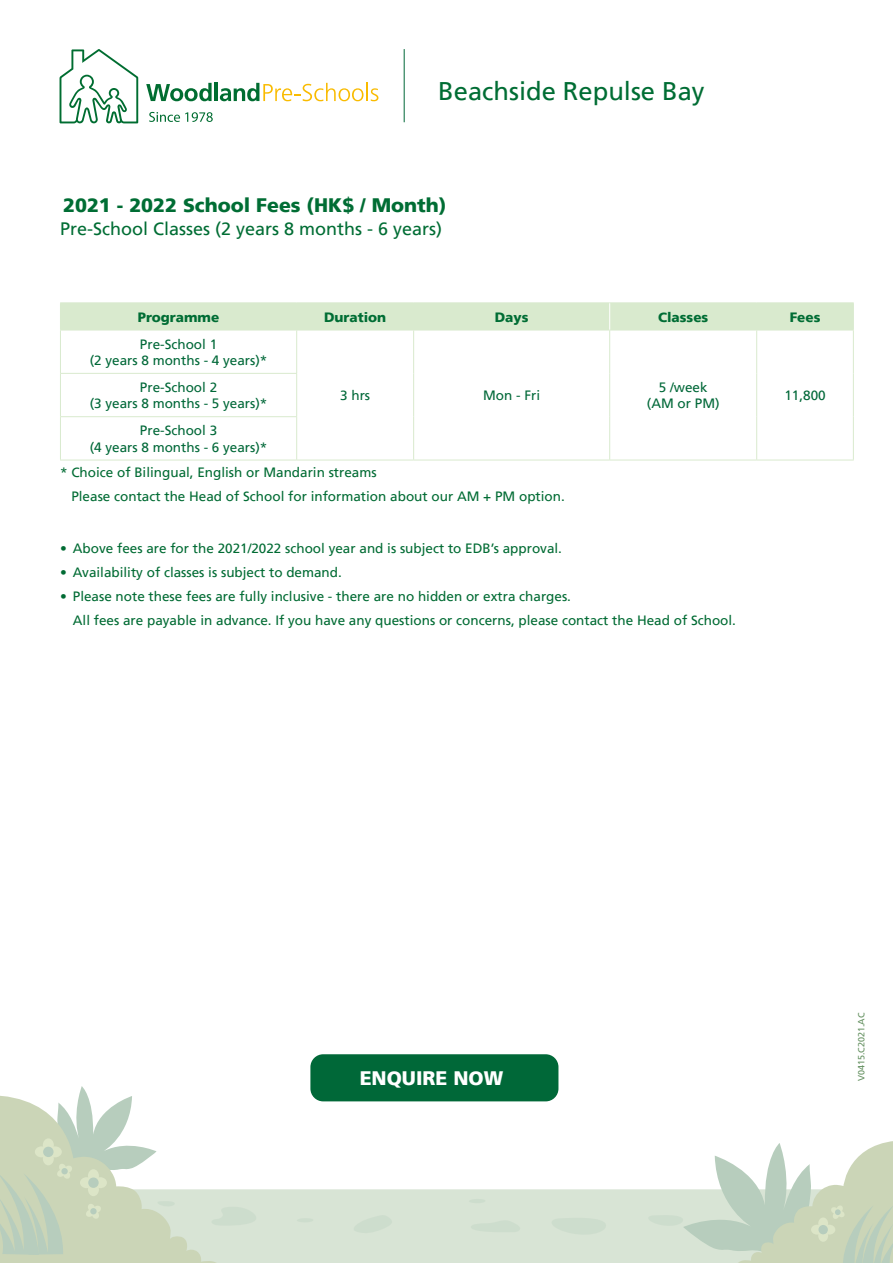
<style>
.page{position:relative;width:893px;height:1263px;background:#fff}
.page>*{position:absolute;margin:0;border:0;box-sizing:border-box;transform-origin:0 0}
.t1{font:25.5px "Frutiger LT";color:#006d34}
.t2{font:900 19.5px "Frutiger LT";color:#006d34}
.t3{font:900 19.5px "Frutiger LT";color:#fff}
.t4{font:18px "Frutiger LT";color:#006d34}
.t5{font:13.5px/24px "Frutiger LT";color:#006b33}
.t6{font:13.5px/16.2px "Frutiger LT";color:#006838;text-align:center}
.t7{font:900 13.5px "Frutiger LT";color:#006d34}
.t8{font:9px "Frutiger LT";color:#628f5e}
</style>
<div class="page">
<div style="left:256px;top:1189px;width:392px;height:74px;background:#d8e4d5"></div>
<svg style="left:297px;top:1218px;width:16px;height:4px"></svg>
<svg style="left:469px;top:1199px;width:16px;height:4px"></svg>
<svg style="left:648px;top:1141px;width:245px;height:122px"></svg>
<svg style="left:551px;top:1218px;width:55px;height:17px"></svg>
<svg style="left:471px;top:1220px;width:49px;height:12px"></svg>
<svg style="left:354px;top:1215px;width:38px;height:18px"></svg>
<svg style="left:0;top:1086px;width:256px;height:177px"></svg>
<hr style="left:404px;top:49px;width:1px;height:73px;background:#006838">
<svg style="left:146px;top:83px;width:66px;height:18px"></svg>
<hr style="left:214px;top:83px;width:4px;height:18px;background:#006d31">
<svg style="left:220px;top:83px;width:158px;height:18px"></svg>
<svg style="left:149px;top:112px;width:64px;height:10px"></svg>
<svg style="left:60px;top:49px;width:78px;height:75px"></svg>
<div style="left:310px;top:1054px;width:248px;height:47px;background:#006838;border-radius:13px"></div>
<hr style="left:60px;top:302px;width:237px;height:1px;background:#d9eace">
<hr style="left:297px;top:302px;width:117px;height:1px;background:#d9eace">
<hr style="left:414px;top:302px;width:196px;height:1px;background:#d9eace">
<hr style="left:60px;top:330px;width:237px;height:1px;background:#d9eace">
<hr style="left:60px;top:330px;width:1px;height:43px;background:#d9eace">
<hr style="left:297px;top:330px;width:117px;height:1px;background:#d9eace">
<hr style="left:296px;top:330px;width:1px;height:43px;background:#d9eace">
<hr style="left:414px;top:330px;width:196px;height:1px;background:#d9eace">
<hr style="left:413px;top:330px;width:1px;height:43px;background:#d9eace">
<hr style="left:60px;top:373px;width:237px;height:1px;background:#d9eace">
<hr style="left:60px;top:374px;width:1px;height:42px;background:#d9eace">
<hr style="left:296px;top:374px;width:1px;height:42px;background:#d9eace">
<hr style="left:413px;top:373px;width:1px;height:44px;background:#d9eace">
<hr style="left:60px;top:416px;width:237px;height:1px;background:#d9eace">
<hr style="left:60px;top:417px;width:1px;height:43px;background:#d9eace">
<hr style="left:296px;top:417px;width:1px;height:43px;background:#d9eace">
<hr style="left:413px;top:417px;width:1px;height:43px;background:#d9eace">
<hr style="left:610px;top:302px;width:147px;height:1px;background:#d9eace">
<hr style="left:610px;top:330px;width:147px;height:1px;background:#d9eace">
<hr style="left:610px;top:460px;width:147px;height:1px;background:#d9eace">
<hr style="left:757px;top:302px;width:97px;height:1px;background:#d9eace">
<hr style="left:609px;top:330px;width:1px;height:43px;background:#d9eace">
<hr style="left:609px;top:373px;width:1px;height:44px;background:#d9eace">
<hr style="left:609px;top:417px;width:1px;height:43px;background:#d9eace">
<hr style="left:60px;top:460px;width:237px;height:1px;background:#d9eace">
<hr style="left:297px;top:460px;width:117px;height:1px;background:#d9eace">
<hr style="left:414px;top:460px;width:196px;height:1px;background:#d9eace">
<div style="left:60px;top:303px;width:794px;height:27px;background:#d9eace"></div>
<hr style="left:757px;top:330px;width:97px;height:1px;background:#d9eace">
<hr style="left:756px;top:330px;width:1px;height:43px;background:#d9eace">
<hr style="left:853px;top:330px;width:1px;height:43px;background:#d9eace">
<hr style="left:756px;top:373px;width:1px;height:44px;background:#d9eace">
<hr style="left:853px;top:373px;width:1px;height:44px;background:#d9eace">
<hr style="left:756px;top:417px;width:1px;height:43px;background:#d9eace">
<hr style="left:853px;top:417px;width:1px;height:43px;background:#d9eace">
<hr style="left:757px;top:460px;width:97px;height:1px;background:#d9eace">
<h1 class="t1" style="left:438px;top:76px;width:268px">Beachside Repulse Bay</h1>
<h2 class="t2" style="left:63px;top:193px;width:385px">2021 - 2022 School Fees (HK$ / Month)</h2>
<h3 class="t4" style="left:60px;top:218px;width:384px">Pre-School Classes (2 years 8 months - 6 years)</h3>
<p class="t7" style="left:138px;top:309px;width:83px">Programme</p>
<p class="t7" style="left:324px;top:309px;width:64px">Duration</p>
<p class="t7" style="left:495px;top:309px;width:35px">Days</p>
<p class="t7" style="left:658px;top:309px;width:52px">Classes</p>
<p class="t7" style="left:790px;top:309px;width:32px">Fees</p>
<p class="t6" style="left:90px;top:336px;width:179px">Pre-School 1<br>(2 years 8 months - 4 years)*</p>
<p class="t6" style="left:340px;top:387px;width:32px">3 hrs</p>
<p class="t6" style="left:483px;top:387px;width:58px">Mon - Fri</p>
<p class="t6" style="left:647px;top:379px;width:74px">5 /week (AM or PM)</p>
<p class="t6" style="left:784px;top:387px;width:43px">11,800</p>
<p class="t6" style="left:90px;top:379px;width:179px">Pre-School 2<br>(3 years 8 months - 5 years)*</p>
<p class="t6" style="left:90px;top:423px;width:179px">Pre-School 3<br>(4 years 8 months - 6 years)*</p>
<p class="t5" style="left:71px;top:460px;width:495px;text-indent:-11px">* Choice of Bilingual, English or Mandarin streams<br>Please contact the Head of School for information about our AM + PM option.</p>
<p class="t5" style="left:60px;top:537px;width:503px">• Above fees are for the 2021/2022 school year and is subject to EDB’s approval.</p>
<p class="t5" style="left:60px;top:561px;width:283px">• Availability of classes is subject to demand.</p>
<p class="t5" style="left:73px;top:585px;width:665px;text-indent:-13px">• Please note these fees are fully inclusive - there are no hidden or extra charges.<br>All fees are payable in advance. If you have any questions or concerns, please contact the Head of School.</p>
<h2 class="t3" style="left:360px;top:1066px;width:145px">ENQUIRE NOW</h2>
<p class="t8" style="left:856px;top:1081px;width:70px;rotate:-90deg">V0415.C2021.AC</p>
</div>
